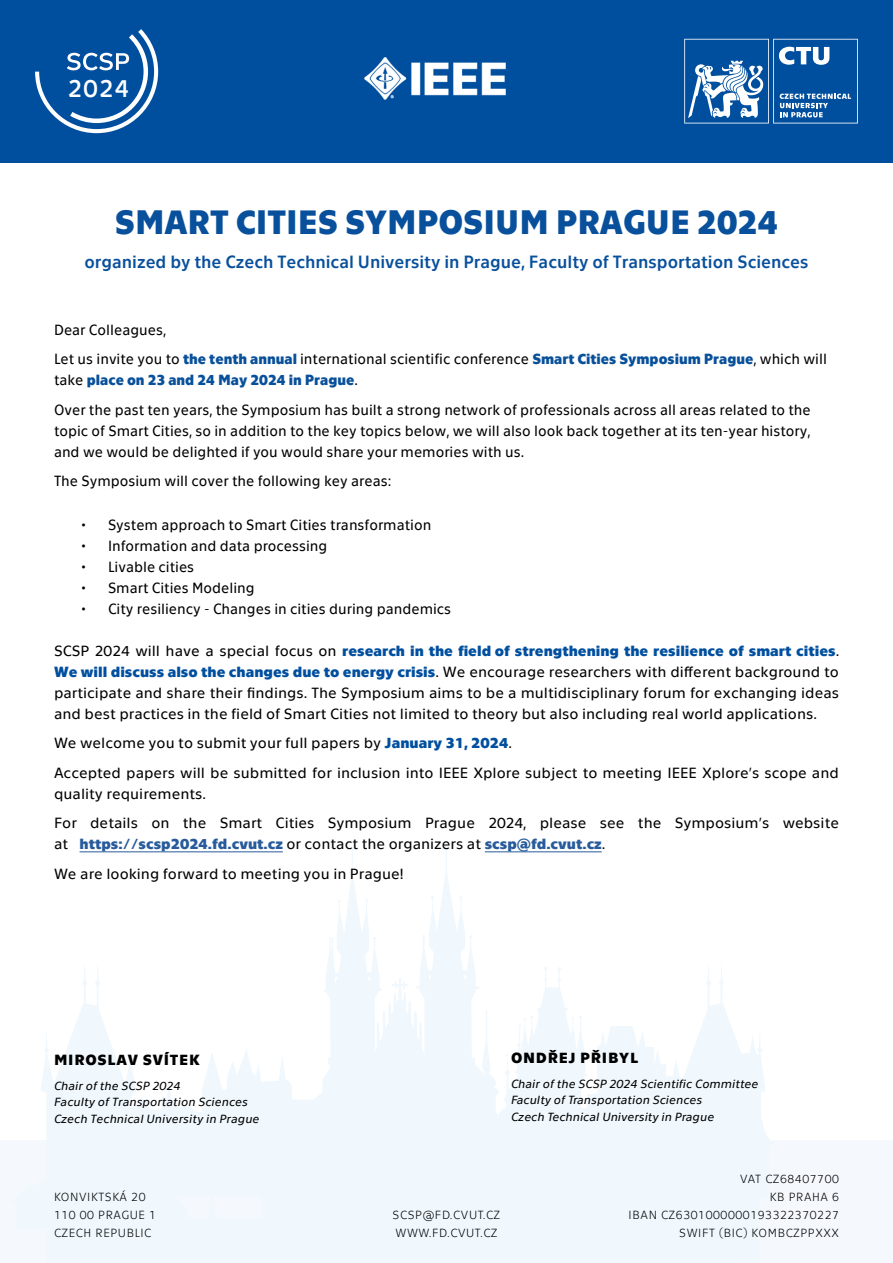
<style>
.page{position:relative;width:893px;height:1263px;background:#fff}
.page>*{position:absolute;margin:0;border:0;box-sizing:border-box;transform-origin:0 0}
.t1{font:700 34.5px "Technika";color:#09509c;scale:.95 1}
.t2{font:24px "Metron Medium Pro";color:#fff;scale:.96 1}
.t3{font:18px "Technika";color:#09509c;scale:.95 1}
.t4{font:15px/21px "Technika";color:#000}
.t5{font:15px/29.5px "Technika";color:#000;scale:.95 1}
.t6{font:700 15px "Technika";letter-spacing:.05em;color:#000}
.t7{font:italic 12px/16.5px "Technika";color:#000}
.t8{font:300 12px/18px "Technika";letter-spacing:.05em;color:#000}
.s1{font-weight:700;color:#09509b}
.s2{font-weight:700;color:#004f9f}
.s3{font-weight:700;color:#275b9b}
</style>
<div class="page">
<div style="left:0;top:1140px;width:893px;height:123px;background:#f5f9fe"></div>
<div style="left:0;top:0;width:893px;height:162px;background:#004f9e"></div>
<svg style="left:35px;top:29px;width:123px;height:104px"></svg>
<svg style="left:684px;top:39px;width:174px;height:84px"></svg>
<div style="left:67px;top:1251px;width:674px;height:12px;background:#f0f8fd"></div>
<svg style="left:328px;top:846px;width:158px;height:115px"></svg>
<svg style="left:41px;top:961px;width:725px;height:179px;fill:#f0f8fd"></svg>
<hr style="left:485px;top:851px;width:117px;height:1px;background:#275b9b">
<hr style="left:80px;top:851px;width:203px;height:1px;background:#275b9b">
<img style="left:364px;top:58px;width:142px;height:41px">
<h2 class="t2" style="left:67px;top:74px;width:66px">2024</h2>
<h1 class="t1" style="left:115px;top:197px;width:700px">SMART CITIES SYMPOSIUM PRAGUE 2024</h1>
<p class="t3" style="left:84px;top:250px;width:764px">organized by the Czech Technical University in Prague, Faculty of Transportation Sciences</p>
<p class="t5" style="left:54px;top:314px;width:815px">Dear Colleagues,<br>Let us invite you to <span class="s1">the tenth annual</span> international scientific conference <span class="s1">Smart Cities Symposium Prague</span>, which will</p>
<p class="t5" style="left:54px;top:364px;width:798px">take <span class="s1">place on 23 and 24 May 2024 in Prague</span>.<br>Over the past ten years, the Symposium has built a strong network of professionals across all areas related to the</p>
<p class="t5" style="left:54px;top:419px;width:798px;line-height:21px">topic of Smart Cities, so in addition to the key topics below, we will also look back together at its ten-year history, and we would be delighted if you would share your memories with us.</p>
<p class="t5" style="left:54px;top:465px;width:357px">The Symposium will cover the following key areas:</p>
<p class="t5" style="left:81px;top:509px;width:370px">• System approach to Smart Cities transformation</p>
<p class="t5" style="left:81px;top:530px;width:261px">• Information and data processing</p>
<p class="t5" style="left:81px;top:551px;width:121px">• Livable cities</p>
<p class="t5" style="left:81px;top:572px;width:184px">• Smart Cities Modeling</p>
<p class="t5" style="left:81px;top:593px;width:391px">• City resiliency - Changes in cities during pandemics</p>
<p class="t4" style="left:54px;top:639px;width:787px;text-align:justify">SCSP 2024 will have a special focus on <span class="s2">research in the field of strengthening the resilience of smart cities</span>.<br><span class="s2">We will discuss also the changes due to energy crisis</span>. We encourage researchers with different background to participate and share their findings. The Symposium aims to be a multidisciplinary forum for exchanging ideas and best practices in the field of Smart Cities not limited to theory but also including real world applications.</p>
<p class="t4" style="left:54px;top:727px;width:786px;line-height:29.5px">We welcome you to submit your full papers by <span class="s2">January 31, 2024</span>.<br>Accepted papers will be submitted for inclusion into IEEE Xplore subject to meeting IEEE Xplore’s scope and</p>
<p class="t4" style="left:54px;top:778px;width:787px;line-height:29.5px">quality requirements.<br>For details on the Smart Cities Symposium Prague 2024, please see the Symposium’s website</p>
<p class="t4" style="left:54px;top:828px;width:553px;line-height:29.5px">at <span class="s3">https://scsp2024.fd.cvut.cz</span> or contact the organizers at <span class="s3">scsp@fd.cvut.cz</span>.<br>We are looking forward to meeting you in Prague!</p>
<p class="t6" style="left:54px;top:1049px;width:147px">MIROSLAV SVÍTEK</p>
<p class="t7" style="left:54px;top:1076px;width:207px">Chair of the SCSP 2024<br>Faculty of Transportation Sciences<br>Czech Technical University in Prague</p>
<p class="t8" style="left:54px;top:1187px;width:104px">KONVIKTSKÁ 20<br>110 00 PRAGUE 1<br>CZECH REPUBLIC</p>
<p class="t6" style="left:511px;top:1047px;width:129px">ONDŘEJ PŘIBYL</p>
<p class="t7" style="left:511px;top:1074px;width:249px">Chair of the SCSP 2024 Scientific Committee<br>Faculty of Transportation Sciences<br>Czech Technical University in Prague</p>
<p class="t8" style="left:393px;top:1205px;width:109px">SCSP@FD.CVUT.CZ<br>WWW.FD.CVUT.CZ</p>
<p class="t8" style="left:628px;top:1169px;width:212px;text-align:right">VAT CZ68407700<br>KB PRAHA 6<br>IBAN CZ6301000000193322370227<br>SWIFT (BIC) KOMBCZPPXXX</p>
</div>
